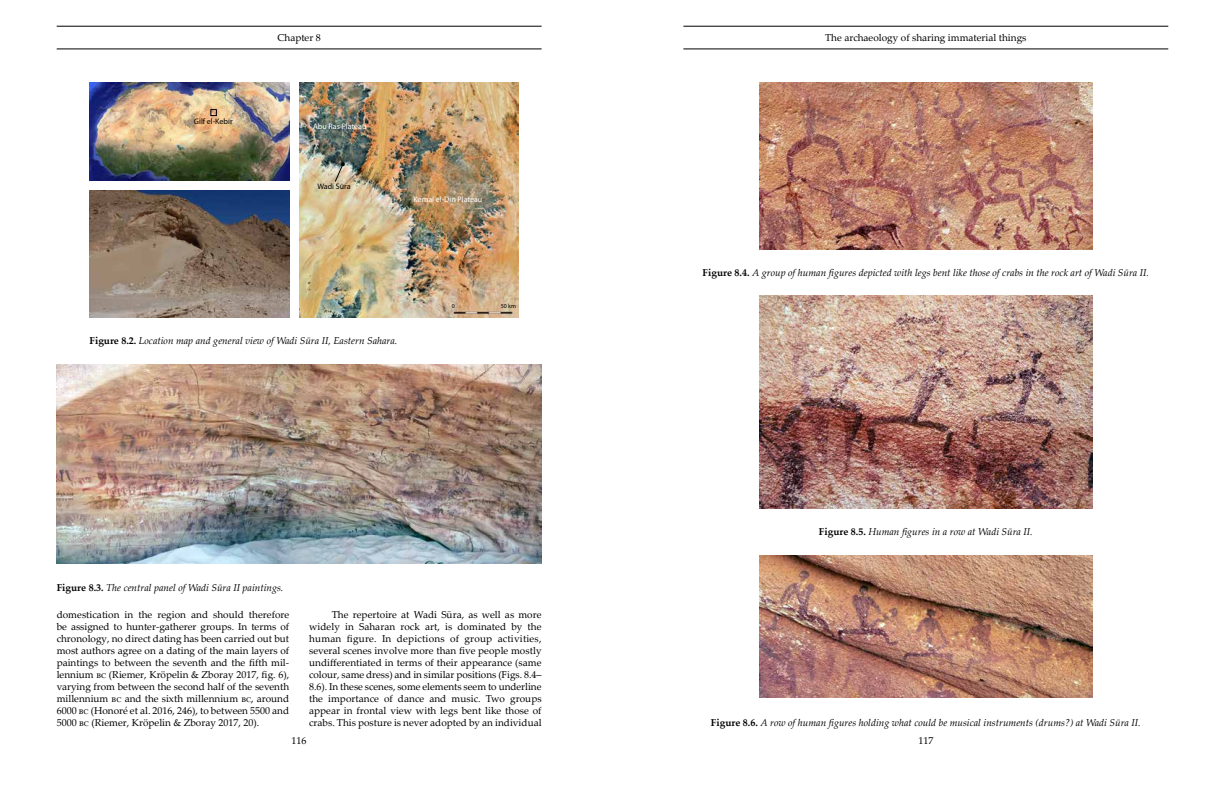
<style>
.page{position:relative;width:1225px;height:794px;background:#fff}
.page>*{position:absolute;margin:0;border:0;box-sizing:border-box;transform-origin:0 0}
.t1{font:18px "Myriad Pro";color:#000}
.t2{font:10px/12px "Palatino Linotype";color:#000;text-align:justify}
.t3{font:italic 10px "Palatino Linotype";color:#000}
.t4{font:8px "Myriad Pro";color:#fff}
.t5{font:8px "Myriad Pro";color:#000}
.t6{font:6px "Myriad Pro";color:#000}
.s1{font-weight:700;font-style:normal}
</style>
<div class="page">
<hr style="left:57px;top:26px;width:484px;height:1px;background:#000">
<hr style="left:57px;top:49px;width:484px;height:1px;background:#000">
<hr style="left:683px;top:26px;width:485px;height:1px;background:#000">
<hr style="left:683px;top:49px;width:485px;height:1px;background:#000">
<img style="left:89px;top:191px;width:200px;height:126px">
<img style="left:89px;top:82px;width:200px;height:99px">
<img style="left:299px;top:82px;width:219px;height:235px">
<img style="left:57px;top:365px;width:484px;height:198px">
<img style="left:759px;top:82px;width:333px;height:167px">
<img style="left:759px;top:296px;width:333px;height:212px">
<img style="left:759px;top:556px;width:333px;height:142px">
<div style="left:211px;top:109px;width:6px;height:7px;border:1px solid #000"></div>
<svg style="left:334px;top:163px;width:10px;height:19px"></svg>
<p class="t5" style="left:194px;top:116px;width:40px">Gilf el-Kebir</p>
<p class="t2" style="left:277px;top:31px;width:45px">Chapter 8</p>
<p class="t2" style="left:825px;top:31px;width:203px">The archaeology of sharing immaterial things</p>
<p class="t4" style="left:313px;top:121px;width:55px">Abu Ras Plateau</p>
<h1 class="t1" style="left:340px;top:151px;width:7px">•</h1>
<p class="t5" style="left:317px;top:181px;width:35px">Wadi Sūra</p>
<p class="t4" style="left:413px;top:194px;width:70px">Kemal el-Din Plateau</p>
<p class="t6" style="left:452px;top:303px;width:5px">0</p>
<p class="t6" style="left:501px;top:303px;width:17px">50 km</p>
<p class="t3" style="left:702px;top:266px;width:448px"><span class="s1">Figure 8.4.</span> A group of human figures depicted with legs bent like those of crabs in the rock art of Wadi Sūra II.</p>
<p class="t3" style="left:89px;top:333px;width:309px"><span class="s1">Figure 8.2.</span> Location map and general view of Wadi Sūra II, Eastern Sahara.</p>
<p class="t3" style="left:57px;top:580px;width:228px"><span class="s1">Figure 8.3.</span> The central panel of Wadi Sūra II paintings.</p>
<p class="t2" style="left:57px;top:608px;width:234px">domestication in the region and should therefore be assigned to hunter-gatherer groups. In terms of chronology, no direct dating has been carried out but most authors agree on a dating of the main layers of paintings to between the seventh and the fifth mil&shy;lennium bc (Riemer, Kröpelin &amp; Zboray 2017, fig. 6), varying from between the second half of the seventh millennium bc and the sixth millennium bc, around 6000 bc (Honoré et al. 2016, 246), to between 5500 and 5000 bc (Riemer, Kröpelin &amp; Zboray 2017, 20).</p>
<p class="t2" style="left:309px;top:608px;width:234px;text-indent:23px">The repertoire at Wadi Sūra, as well as more widely in Saharan rock art, is dominated by the human figure. In depictions of group activities, several scenes involve more than five people mostly undifferentiated in terms of their appearance (same colour, same dress) and in similar positions (Figs. 8.4– 8.6). In these scenes, some elements seem to underline the importance of dance and music. Two groups appear in frontal view with legs bent like those of crabs. This posture is never adopted by an individual</p>
<p class="t3" style="left:819px;top:525px;width:215px"><span class="s1">Figure 8.5.</span> Human figures in a row at Wadi Sūra II.</p>
<p class="t3" style="left:711px;top:715px;width:431px"><span class="s1">Figure 8.6.</span> A row of human figures holding what could be musical instruments (drums?) at Wadi Sūra II.</p>
<p class="t2" style="left:292px;top:734px;width:16px">116</p>
<p class="t2" style="left:918px;top:734px;width:16px">117</p>
</div>
